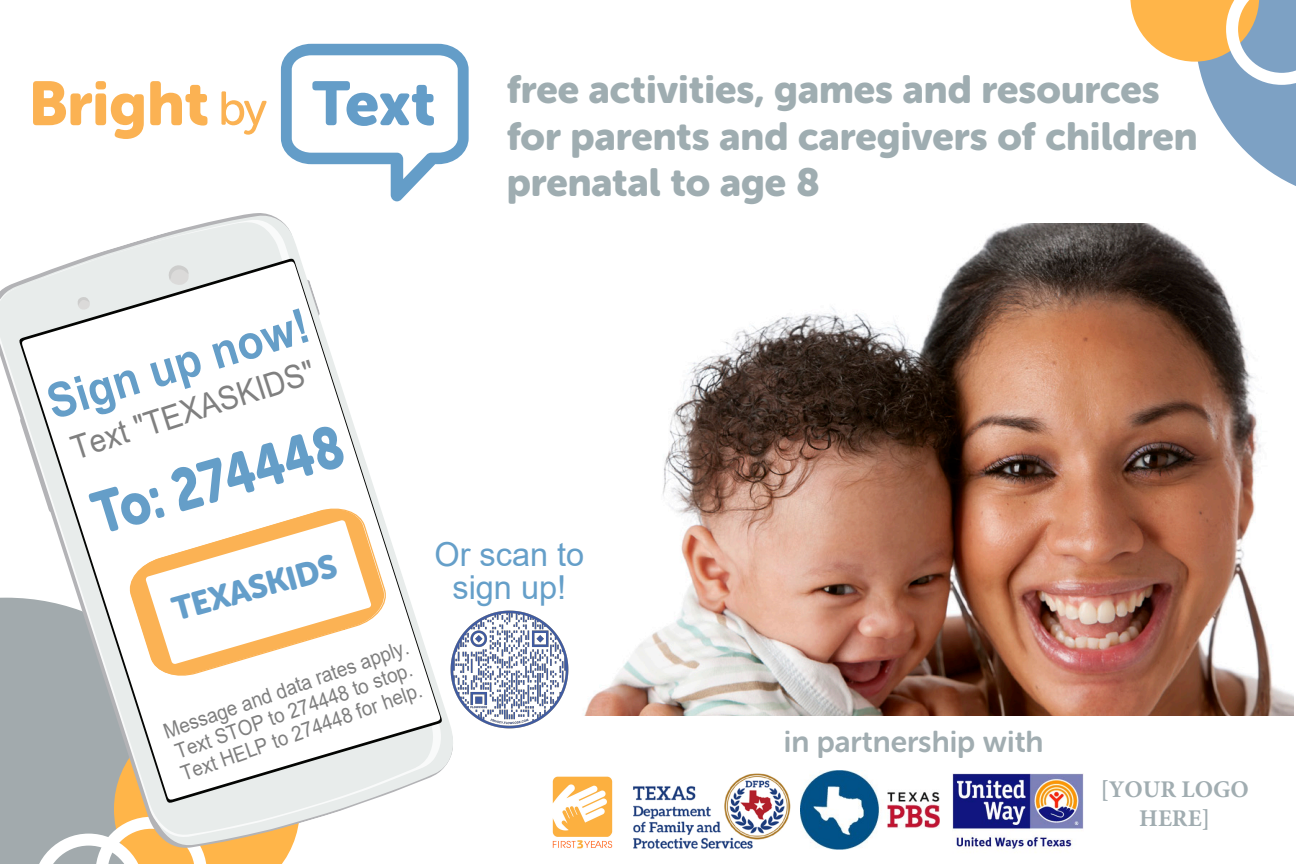
<style>
.page{position:relative;width:1296px;height:864px;background:#fff}
.page>*{position:absolute;margin:0;border:0;box-sizing:border-box;transform-origin:0 0}
.t1{font:59.1px "Museo Sans Rounded 900";color:#659ec8;scale:.83 1}
.t2{font:700 48px "Arial";color:#659ec8;scale:.9 1}
.t3{font:39px/46.8px "Museo Sans Rounded 900";color:#9fadb1}
.t4{font:33px/33px "Arial";color:#659fc9;text-align:center}
.t5{font:33px "Arial";color:#808080;scale:.9 1}
.t6{font:33px "Museo Sans Rounded 900";color:#649eca}
.t7{font:30px "Museo Sans Rounded 700";color:#a1adb1}
.t8{font:700 24px/28.8px "Minion Pro";color:#a1adb1;text-align:center}
.t9{font:21px/22.8px "Arial";color:#808080;scale:.9 1}
</style>
<div class="page">
<img style="left:583px;top:224px;width:711px;height:492px">
<svg style="left:33px;top:81px;width:111px;height:58px"></svg>
<svg style="left:150px;top:81px;width:57px;height:45px"></svg>
<svg style="left:221px;top:91px;width:46px;height:44px"></svg>
<svg style="left:281px;top:44px;width:188px;height:157px"></svg>
<svg style="left:33px;top:850px;width:258px;height:14px"></svg>
<svg style="left:0;top:214px;width:453px;height:633px"></svg>
<svg style="left:0;top:221px;width:434px;height:615px"></svg>
<svg style="left:19px;top:258px;width:424px;height:545px"></svg>
<svg style="left:21px;top:261px;width:420px;height:539px"></svg>
<svg style="left:127px;top:505px;width:262px;height:174px"></svg>
<svg style="left:1130px;top:0;width:166px;height:186px"></svg>
<img style="left:633px;top:773px;width:158px;height:76px">
<svg style="left:116px;top:446px;width:255px;height:218px"></svg>
<img style="left:952px;top:773px;width:131px;height:76px">
<img style="left:552px;top:776px;width:61px;height:73px">
<img style="left:800px;top:770px;width:140px;height:79px">
<img style="left:449px;top:609px;width:120px;height:121px">
<p class="t3" style="left:507px;top:66px;width:692px">free activities, games and resources for parents and caregivers of children prenatal to age 8</p>
<p class="t2" style="left:39px;top:371px;width:303px;rotate:-17deg">Sign up now!</p>
<p class="t5" style="left:65px;top:427px;width:284px;rotate:-18deg">Text "TEXASKIDS"</p>
<h1 class="t1" style="left:85px;top:483px;width:312px;rotate:-16deg">To: 274448</h1>
<p class="t6" style="left:168px;top:592px;width:171px;rotate:-15deg">TEXASKIDS</p>
<p class="t9" style="left:161px;top:723px;width:289px;rotate:-20deg">Message and data rates apply.<br>Text STOP to 274448 to stop.<br>Text HELP to 274448 for help.</p>
<p class="t4" style="left:434px;top:538px;width:151px">Or scan to sign up!</p>
<p class="t7" style="left:784px;top:725px;width:261px">in partnership with</p>
<p class="t8" style="left:1100px;top:775px;width:150px">[YOUR LOGO<br>HERE]</p>
</div>
